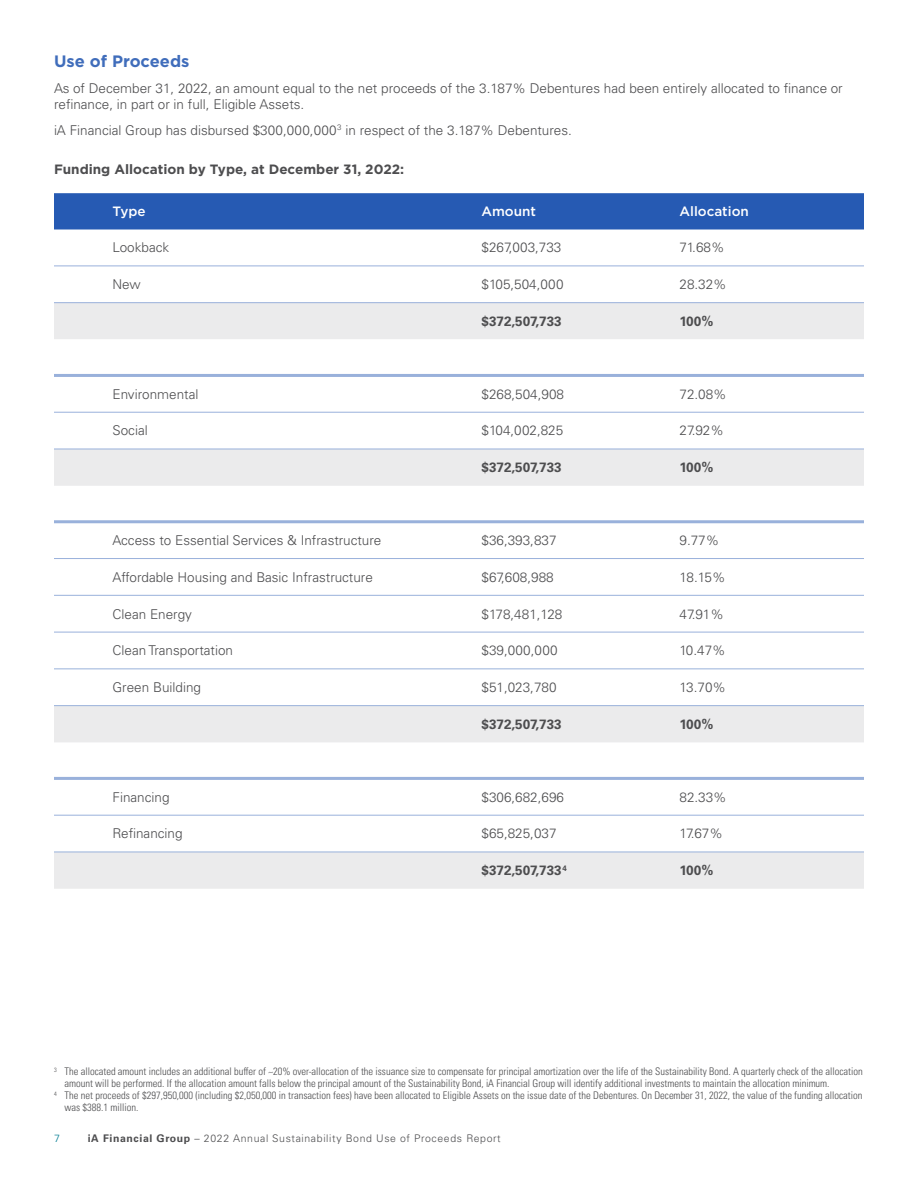
<style>
.page{position:relative;width:918px;height:1188px;background:#fff}
.page>*{position:absolute;margin:0;border:0;box-sizing:border-box;transform-origin:0 0}
.H3__TOC{font:700 16.5px "Gotham";color:#406dbb}
.Entete_rangee_reg{font:300 13.5px/16.5px "Univers LT Pro 45";color:#4d4d4f}
.P_Tableau{font:300 13.5px "Univers LT Pro 45";color:#4d4d4f}
.P_Tableau-2{font:700 13.5px "Univers LT Pro 65";color:#4d4d4f}
.H4__TOC{font:700 13.5px "Gotham";color:#4d4d4f}
.Entete_Colonne{font:500 13.5px "Gotham";color:#fff}
.P__Tableau-titre_colonne{font:500 13.5px "Gotham";color:#fff}
.Footnote{font:300 condensed 10.5px/12px "Univers LT Pro";color:#4d4d4f}
.t1{font:300 10.5px "Univers LT Pro 45";letter-spacing:.06em;color:#4d4d4f}
.t2{font:300 10.5px "Univers LT Pro 45";color:#007b92}
.s1{font-family:"Univers LT Pro 65";font-weight:700}
</style>
<div class="page">
<div style="left:54px;top:193px;width:810px;height:37px;background:#265ab3"></div>
<svg style="left:54px;top:303px;width:810px;height:586px"></svg>
<svg style="left:54px;top:339px;width:810px;height:35px"></svg>
<hr style="left:54px;top:558px;width:414px;height:1px;background:#99b1db">
<hr style="left:468px;top:558px;width:198px;height:1px;background:#99b1db">
<hr style="left:666px;top:558px;width:198px;height:1px;background:#99b1db">
<hr style="left:54px;top:595px;width:414px;height:1px;background:#99b1db">
<hr style="left:468px;top:595px;width:198px;height:1px;background:#99b1db">
<hr style="left:666px;top:595px;width:198px;height:1px;background:#99b1db">
<hr style="left:54px;top:632px;width:414px;height:1px;background:#99b1db">
<hr style="left:468px;top:632px;width:198px;height:1px;background:#99b1db">
<hr style="left:666px;top:632px;width:198px;height:1px;background:#99b1db">
<hr style="left:54px;top:266px;width:414px;height:1px;background:#99b1db">
<hr style="left:468px;top:266px;width:198px;height:1px;background:#99b1db">
<hr style="left:666px;top:266px;width:198px;height:1px;background:#99b1db">
<hr style="left:54px;top:302px;width:414px;height:1px;background:#99b1db">
<hr style="left:468px;top:302px;width:198px;height:1px;background:#99b1db">
<hr style="left:666px;top:302px;width:198px;height:1px;background:#99b1db">
<hr style="left:54px;top:412px;width:414px;height:1px;background:#99b1db">
<hr style="left:468px;top:412px;width:198px;height:1px;background:#99b1db">
<hr style="left:666px;top:412px;width:198px;height:1px;background:#99b1db">
<hr style="left:54px;top:449px;width:414px;height:1px;background:#99b1db">
<hr style="left:468px;top:449px;width:198px;height:1px;background:#99b1db">
<hr style="left:666px;top:449px;width:198px;height:1px;background:#99b1db">
<hr style="left:54px;top:668px;width:414px;height:1px;background:#99b1db">
<hr style="left:468px;top:668px;width:198px;height:1px;background:#99b1db">
<hr style="left:666px;top:668px;width:198px;height:1px;background:#99b1db">
<hr style="left:54px;top:705px;width:414px;height:1px;background:#99b1db">
<hr style="left:468px;top:705px;width:198px;height:1px;background:#99b1db">
<hr style="left:666px;top:705px;width:198px;height:1px;background:#99b1db">
<hr style="left:54px;top:815px;width:414px;height:1px;background:#99b1db">
<hr style="left:468px;top:815px;width:198px;height:1px;background:#99b1db">
<hr style="left:666px;top:815px;width:198px;height:1px;background:#99b1db">
<hr style="left:54px;top:852px;width:414px;height:1px;background:#99b1db">
<hr style="left:468px;top:852px;width:198px;height:1px;background:#99b1db">
<hr style="left:666px;top:852px;width:198px;height:1px;background:#99b1db">
<hr style="left:54px;top:520px;width:414px;height:3px;background:#99b1db">
<hr style="left:468px;top:520px;width:198px;height:3px;background:#99b1db">
<hr style="left:666px;top:520px;width:198px;height:3px;background:#99b1db">
<hr style="left:54px;top:777px;width:414px;height:3px;background:#99b1db">
<hr style="left:468px;top:777px;width:198px;height:3px;background:#99b1db">
<hr style="left:666px;top:777px;width:198px;height:3px;background:#99b1db">
<hr style="left:54px;top:374px;width:414px;height:3px;background:#99b1db">
<hr style="left:468px;top:374px;width:198px;height:3px;background:#99b1db">
<hr style="left:666px;top:374px;width:198px;height:3px;background:#99b1db">
<h3 class="H3__TOC" style="left:54px;top:50px;width:137px">Use of Proceeds</h3>
<p class="Entete_rangee_reg" style="left:54px;top:79px;width:790px">As of December 31, 2022, an amount equal to the net proceeds of the 3.187% Debentures had been entirely allocated to finance or refinance, in part or in full, Eligible Assets.</p>
<p class="Entete_rangee_reg" style="left:54px;top:121px;width:519px">iA Financial Group has disbursed $300,000,000<sup>3</sup> in respect of the 3.187% Debentures.</p>
<h4 class="H4__TOC" style="left:54px;top:160px;width:352px">Funding Allocation by Type, at December 31, 2022:</h4>
<p class="P__Tableau-titre_colonne" style="left:112px;top:202px;width:35px">Type</p>
<p class="Entete_Colonne" style="left:482px;top:202px;width:56px">Amount</p>
<p class="Entete_Colonne" style="left:680px;top:202px;width:71px">Allocation</p>
<p class="Entete_rangee_reg" style="left:112px;top:239px;width:58px">Lookback</p>
<p class="P_Tableau" style="left:482px;top:239px;width:82px">$267,003,733</p>
<p class="P_Tableau" style="left:680px;top:239px;width:47px">71.68%</p>
<p class="Entete_rangee_reg" style="left:112px;top:276px;width:30px">New</p>
<p class="P_Tableau" style="left:482px;top:276px;width:84px">$105,504,000</p>
<p class="P_Tableau" style="left:680px;top:276px;width:49px">28.32%</p>
<p class="P_Tableau-2" style="left:482px;top:312px;width:82px">$372,507,733</p>
<p class="P_Tableau-2" style="left:680px;top:312px;width:35px">100%</p>
<p class="Entete_rangee_reg" style="left:112px;top:385px;width:87px">Environmental</p>
<p class="Entete_rangee_reg" style="left:482px;top:385px;width:84px">$268,504,908</p>
<p class="Entete_rangee_reg" style="left:680px;top:385px;width:49px">72.08%</p>
<p class="Entete_rangee_reg" style="left:112px;top:422px;width:37px">Social</p>
<p class="Entete_rangee_reg" style="left:482px;top:422px;width:83px">$104,002,825</p>
<p class="Entete_rangee_reg" style="left:680px;top:422px;width:46px">27.92%</p>
<p class="P_Tableau-2" style="left:482px;top:458px;width:82px">$372,507,733</p>
<p class="P_Tableau-2" style="left:680px;top:458px;width:35px">100%</p>
<p class="Entete_rangee_reg" style="left:112px;top:532px;width:270px">Access to Essential Services &amp; Infrastructure</p>
<p class="P_Tableau" style="left:482px;top:531px;width:77px">$36,393,837</p>
<p class="P_Tableau" style="left:680px;top:531px;width:41px">9.77%</p>
<p class="Entete_rangee_reg" style="left:112px;top:568px;width:262px">Affordable Housing and Basic Infrastructure</p>
<p class="P_Tableau" style="left:482px;top:568px;width:74px">$67,608,988</p>
<p class="P_Tableau" style="left:680px;top:568px;width:48px">18.15%</p>
<p class="Entete_rangee_reg" style="left:112px;top:605px;width:81px">Clean Energy</p>
<p class="Entete_rangee_reg" style="left:482px;top:605px;width:82px">$178,481,128</p>
<p class="Entete_rangee_reg" style="left:680px;top:605px;width:46px">47.91%</p>
<p class="Entete_rangee_reg" style="left:112px;top:642px;width:122px">Clean Transportation</p>
<p class="Entete_rangee_reg" style="left:482px;top:642px;width:78px">$39,000,000</p>
<p class="Entete_rangee_reg" style="left:680px;top:642px;width:48px">10.47%</p>
<p class="Entete_rangee_reg" style="left:112px;top:679px;width:90px">Green Building</p>
<p class="P_Tableau" style="left:482px;top:678px;width:77px">$51,023,780</p>
<p class="P_Tableau" style="left:680px;top:678px;width:48px">13.70%</p>
<p class="P_Tableau-2" style="left:482px;top:715px;width:82px">$372,507,733</p>
<p class="P_Tableau-2" style="left:680px;top:715px;width:35px">100%</p>
<p class="Entete_rangee_reg" style="left:112px;top:788px;width:59px">Financing</p>
<p class="P_Tableau" style="left:482px;top:788px;width:84px">$306,682,696</p>
<p class="P_Tableau" style="left:680px;top:788px;width:49px">82.33%</p>
<p class="Entete_rangee_reg" style="left:112px;top:825px;width:72px">Refinancing</p>
<p class="Entete_rangee_reg" style="left:482px;top:825px;width:77px">$65,825,037</p>
<p class="Entete_rangee_reg" style="left:680px;top:825px;width:45px">17.67%</p>
<p class="P_Tableau-2" style="left:482px;top:861px;width:87px">$372,507,733<sup>4</sup></p>
<p class="P_Tableau-2" style="left:680px;top:861px;width:35px">100%</p>
<p class="Footnote" style="left:64px;top:1065px;width:800px;text-indent:-10px"><sup>3</sup> The allocated amount includes an additional buffer of ~20% over-allocation of the issuance size to compensate for principal amortization over the life of the Sustainability Bond. A quarterly check of the allocation amount will be performed. If the allocation amount falls below the principal amount of the Sustainability Bond, iA Financial Group will identify additional investments to maintain the allocation minimum.</p>
<p class="Footnote" style="left:64px;top:1089px;width:800px;text-indent:-10px"><sup>4</sup> The net proceeds of $297,950,000 (including $2,050,000 in transaction fees) have been allocated to Eligible Assets on the issue date of the Debentures. On December 31, 2022, the value of the funding allocation was $388.1 million.</p>
<p class="t2" style="left:54px;top:1131px;width:7px">7</p>
<p class="t1" style="left:88px;top:1131px;width:415px"><span class="s1">iA Financial Group</span> – 2022 Annual Sustainability Bond Use of Proceeds Report</p>
</div>
